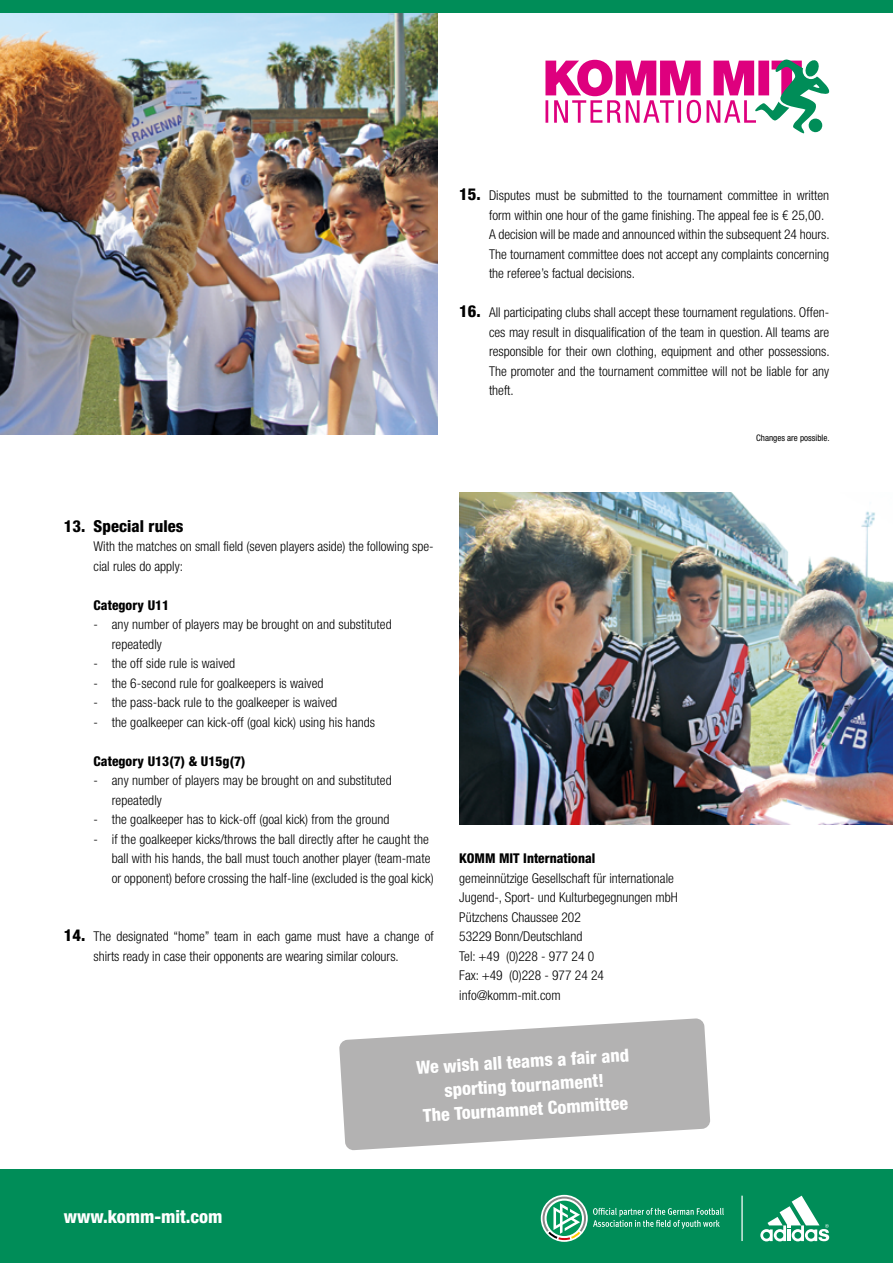
<style>
.page{position:relative;width:893px;height:1263px;background:#fff}
.page>*{position:absolute;margin:0;border:0;box-sizing:border-box;transform-origin:0 0}
.t1{font:800 condensed 18px/24px "Helvetica Neue";color:#fff;text-align:center}
.t2{font:800 condensed 16.5px "Helvetica Neue";letter-spacing:.005em;color:#000}
.t3{font:300 condensed 13.5px/19.5px "Helvetica Neue";color:#000}
.t4{font:800 condensed 13.5px "Helvetica Neue";letter-spacing:.005em;color:#000}
.t5{font:condensed 9px "Helvetica Neue";color:#000}
.s1{font-weight:800;font-size:16.5px}
</style>
<div class="page">
<svg style="left:339px;top:1018px;width:371px;height:132px;fill:#b3b2b2"></svg>
<svg style="left:545px;top:59px;width:285px;height:75px"></svg>
<div style="left:808px;top:118px;width:14px;height:14px;background:#008d58;border-radius:50%"></div>
<div style="left:0;top:1169px;width:893px;height:94px;background:#008d58"></div>
<img style="left:460px;top:493px;width:433px;height:331px">
<img style="left:0;top:13px;width:438px;height:421px">
<div style="left:0;top:0;width:893px;height:13px;background:#008d58"></div>
<svg style="left:541px;top:1195px;width:47px;height:47px"></svg>
<svg style="left:542px;top:1196px;width:44px;height:44px"></svg>
<svg style="left:593px;top:1208px;width:131px;height:21px"></svg>
<svg style="left:760px;top:1196px;width:69px;height:45px"></svg>
<hr style="left:741px;top:1196px;width:2px;height:45px;background:#fff">
<p class="t3" style="left:489px;top:186px;width:342px;text-indent:-30px"><span class="s1">15.</span> Disputes must be submitted to the tournament committee in written form within one hour of the game finishing. The appeal fee is € 25,00.<br>A decision will be made and announced within the subsequent 24 hours.<br>The tournament committee does not accept any complaints concerning the referee’s factual decisions.</p>
<p class="t3" style="left:489px;top:303px;width:342px;text-align:justify;text-indent:-30px"><span class="s1">16.</span> All participating clubs shall accept these tournament regulations. Offen&shy;ces may result in disqualification of the team in question. All teams are responsible for their own clothing, equipment and other possessions.<br>The promoter and the tournament committee will not be liable for any theft.</p>
<p class="t2" style="left:64px;top:516px;width:121px">13. Special rules</p>
<p class="t3" style="left:94px;top:537px;width:342px">With the matches on small field (seven players aside) the following spe&shy;cial rules do apply:</p>
<p class="t4" style="left:94px;top:597px;width:77px">Category U11</p>
<p class="t3" style="left:112px;top:615px;width:281px;text-indent:-18px">- any number of players may be brought on and substituted repeatedly</p>
<p class="t3" style="left:94px;top:654px;width:143px">- the off side rule is waived</p>
<p class="t3" style="left:94px;top:673px;width:231px">- the 6-second rule for goalkeepers is waived</p>
<p class="t3" style="left:94px;top:693px;width:245px">- the pass-back rule to the goalkeeper is waived</p>
<p class="t3" style="left:94px;top:712px;width:283px">- the goalkeeper can kick-off (goal kick) using his hands</p>
<p class="t4" style="left:94px;top:753px;width:153px">Category U13(7) &amp; U15g(7)</p>
<p class="t3" style="left:112px;top:771px;width:281px;text-indent:-18px">- any number of players may be brought on and substituted repeatedly</p>
<p class="t3" style="left:94px;top:810px;width:297px">- the goalkeeper has to kick-off (goal kick) from the ground</p>
<p class="t3" style="left:112px;top:829px;width:323px;text-indent:-18px">- if the goalkeeper kicks/throws the ball directly after he caught the ball with his hands, the ball must touch another player (team-mate or opponent) before crossing the half-line (excluded is the goal kick)</p>
<p class="t3" style="left:64px;top:927px;width:371px;text-align:center"><span class="s1">14.</span> The designated “home” team in each game must have a change of shirts ready in case their opponents are wearing similar colours.</p>
<p class="t4" style="left:459px;top:850px;width:138px">KOMM MIT International</p>
<p class="t3" style="left:459px;top:868px;width:220px">gemeinnützige Gesellschaft für internationale<br>Jugend-, Sport- und Kulturbegegnungen mbH<br>Pützchens Chaussee 202<br>53229 Bonn/Deutschland<br>Tel: +49 (0)228 - 977 24 0<br>Fax: +49 (0)228 - 977 24 24 info@komm-mit.com</p>
<h1 class="t1" style="left:64px;top:1204px;width:160px">www.komm-mit.com</h1>
<h1 class="t1" style="left:416px;top:1056px;width:214px;rotate:-4deg">We wish all teams a fair and sporting tournament!<br>The Tournamnet Committee</h1>
<p class="t5" style="left:756px;top:433px;width:75px">Changes are possible.</p>
</div>
